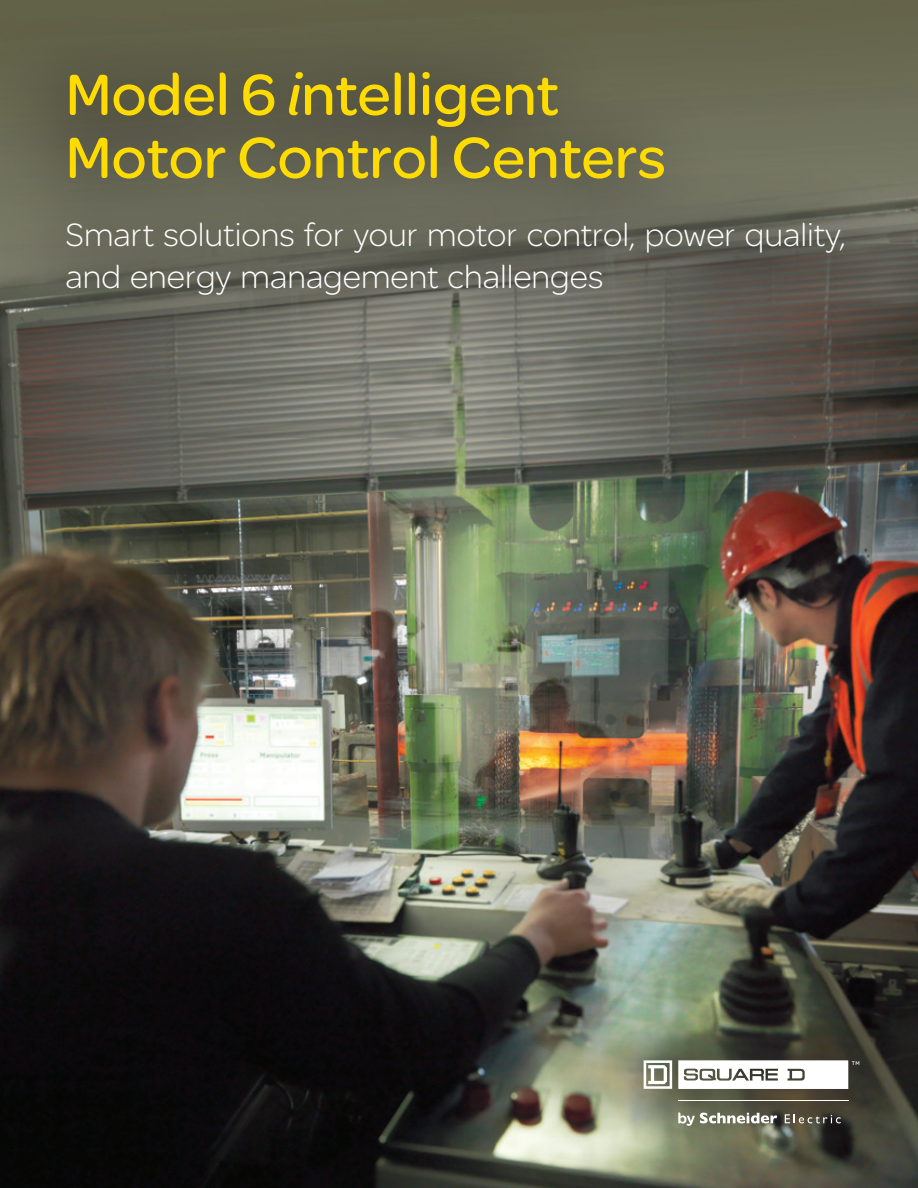
<style>
.page{position:relative;width:918px;height:1188px;background:#fff}
.page>*{position:absolute;margin:0;border:0;box-sizing:border-box;transform-origin:0 0}
.t1{font:61.5px/63px "SE Optimist";color:#ffdc01}
.t2{font:300 34.5px/41.4px "SE Optimist";color:#fff}
.t3{font:5.7px "SE Optimist";color:#fff}
.s1{font-style:italic}
</style>
<div class="page">
<img style="left:0;top:0;width:918px;height:1188px">
<div style="left:0;top:7px;width:889px;height:350px;background:#231f20;opacity:.75"></div>
<div style="left:580px;top:1001px;width:313px;height:168px;background:#231f20;opacity:.75"></div>
<svg style="left:678px;top:1112px;width:99px;height:14px"></svg>
<svg style="left:785px;top:1114px;width:56px;height:9px"></svg>
<hr style="left:678px;top:1101px;width:171px;height:1px;background:#fff">
<svg style="left:644px;top:1060px;width:28px;height:29px"></svg>
<svg style="left:678px;top:1060px;width:170px;height:29px"></svg>
<p class="t1" style="left:66px;top:61px;width:602px">Model 6 <span class="s1">i</span>ntelligent<br>Motor Control Centers</p>
<p class="t2" style="left:66px;top:213px;width:782px">Smart solutions for your motor control, power quality, and energy management challenges</p>
<p class="t3" style="left:852px;top:1059px;width:9px">TM</p>
</div>
